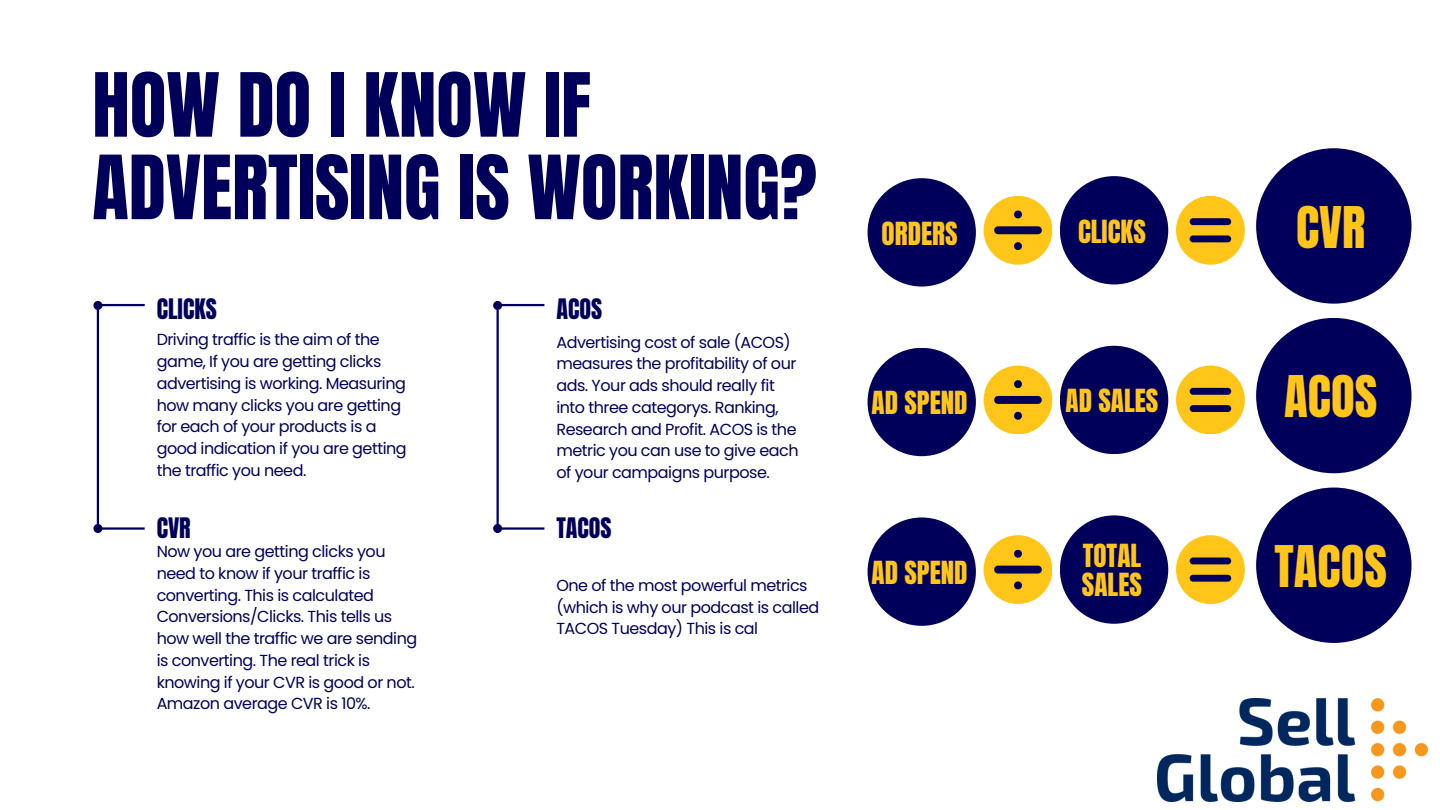
<style>
.page{position:relative;width:1440px;height:810px;background:#fff}
.page>*{position:absolute;margin:0;border:0;box-sizing:border-box;transform-origin:0 0}
.t1{font:75.2px/82.5px "Anton";color:#00005a}
.t2{font:48.8px "Anton";color:#ffc619}
.t3{font:27.1px/29.2px "Anton";color:#ffc619}
.t4{font:24px "Anton";color:#00005a}
.t5{font:16px/21.8px "Poppins";letter-spacing:-.03em;color:#00005a}
</style>
<div class="page">
<hr style="left:98px;top:304px;width:47px;height:2px;background:#00005a">
<hr style="left:498px;top:304px;width:46px;height:2px;background:#00005a">
<hr style="left:98px;top:527px;width:47px;height:3px;background:#00005a">
<hr style="left:498px;top:527px;width:46px;height:3px;background:#00005a">
<hr style="left:97px;top:309px;width:2px;height:216px;background:#00005a">
<div style="left:95px;top:302px;width:6px;height:7px;background:#00005a;border-radius:50%"></div>
<div style="left:93px;top:301px;width:9px;height:9px;border:2px solid #00005a;border-radius:50%"></div>
<div style="left:95px;top:525px;width:6px;height:7px;background:#00005a;border-radius:50%"></div>
<div style="left:93px;top:524px;width:9px;height:9px;border:2px solid #00005a;border-radius:50%"></div>
<hr style="left:497px;top:309px;width:2px;height:216px;background:#00005a">
<div style="left:494px;top:302px;width:7px;height:7px;background:#00005a;border-radius:50%"></div>
<div style="left:493px;top:301px;width:9px;height:9px;border:2px solid #00005a;border-radius:50%"></div>
<div style="left:494px;top:525px;width:7px;height:7px;background:#00005a;border-radius:50%"></div>
<div style="left:493px;top:524px;width:9px;height:9px;border:2px solid #00005a;border-radius:50%"></div>
<div style="left:1060px;top:176px;width:108px;height:108px;background:#00005a;border-radius:50%"></div>
<div style="left:984px;top:196px;width:68px;height:69px;background:#ffc619;border-radius:50%"></div>
<svg style="left:994px;top:210px;width:48px;height:40px"></svg>
<div style="left:868px;top:178px;width:108px;height:109px;background:#00005a;border-radius:50%"></div>
<div style="left:1176px;top:196px;width:69px;height:69px;background:#ffc619;border-radius:50%"></div>
<svg style="left:1190px;top:218px;width:41px;height:24px"></svg>
<div style="left:1256px;top:148px;width:156px;height:156px;background:#00005a;border-radius:50%"></div>
<div style="left:1060px;top:346px;width:108px;height:108px;background:#00005a;border-radius:50%"></div>
<div style="left:984px;top:366px;width:68px;height:68px;background:#ffc619;border-radius:50%"></div>
<svg style="left:994px;top:380px;width:48px;height:40px"></svg>
<div style="left:868px;top:348px;width:108px;height:108px;background:#00005a;border-radius:50%"></div>
<div style="left:1176px;top:366px;width:69px;height:68px;background:#ffc619;border-radius:50%"></div>
<svg style="left:1190px;top:388px;width:41px;height:24px"></svg>
<div style="left:1256px;top:318px;width:156px;height:155px;background:#00005a;border-radius:50%"></div>
<div style="left:1060px;top:515px;width:108px;height:109px;background:#00005a;border-radius:50%"></div>
<div style="left:984px;top:535px;width:68px;height:69px;background:#ffc619;border-radius:50%"></div>
<svg style="left:994px;top:550px;width:48px;height:39px"></svg>
<div style="left:868px;top:517px;width:108px;height:109px;background:#00005a;border-radius:50%"></div>
<div style="left:1176px;top:535px;width:69px;height:69px;background:#ffc619;border-radius:50%"></div>
<svg style="left:1190px;top:558px;width:41px;height:23px"></svg>
<div style="left:1256px;top:488px;width:156px;height:155px;background:#00005a;border-radius:50%"></div>
<img style="left:1158px;top:698px;width:270px;height:103px">
<h1 class="t1" style="left:92px;top:70px;width:726px">HOW DO I KNOW IF<br>ADVERTISING IS WORKING?</h1>
<h3 class="t4" style="left:157px;top:297px;width:62px">CLICKS</h3>
<h3 class="t4" style="left:556px;top:297px;width:47px">ACOS</h3>
<p class="t5" style="left:157px;top:329px;width:252px">Driving traffic is the aim of the game, If you are getting clicks advertising is working. Measuring how many clicks you are getting for each of your products is a good indication if you are getting the traffic you need.</p>
<p class="t5" style="left:556px;top:331px;width:244px">Advertising cost of sale (ACOS) measures the profitability of our ads. Your ads should really fit into three categorys. Ranking,<br>Research and Profit. ACOS is the metric you can use to give each of your campaigns purpose.</p>
<h3 class="t4" style="left:157px;top:516px;width:36px">CVR</h3>
<h3 class="t4" style="left:556px;top:516px;width:57px">TACOS</h3>
<p class="t5" style="left:157px;top:541px;width:262px">Now you are getting clicks you need to know if your traffic is converting. This is calculated<br>Conversions/Clicks. This tells us how well the traffic we are sending is converting. The real trick is knowing if your CVR is good or not.<br>Amazon average CVR is 10%.</p>
<p class="t5" style="left:556px;top:574px;width:264px">One of the most powerful metrics (which is why our podcast is called<br>TACOS Tuesday) This is cal</p>
<h3 class="t3" style="left:882px;top:221px;width:78px">ORDERS</h3>
<h3 class="t3" style="left:1078px;top:219px;width:69px">CLICKS</h3>
<h3 class="t3" style="left:872px;top:390px;width:97px">AD SPEND</h3>
<h3 class="t3" style="left:1066px;top:388px;width:94px">AD SALES</h3>
<h3 class="t3" style="left:872px;top:560px;width:97px">AD SPEND</h3>
<h3 class="t3" style="left:1082px;top:543px;width:62px">TOTAL<br>SALES</h3>
<h2 class="t2" style="left:1296px;top:202px;width:71px">CVR</h2>
<h2 class="t2" style="left:1284px;top:372px;width:95px">ACOS</h2>
<h2 class="t2" style="left:1275px;top:541px;width:114px">TACOS</h2>
</div>
